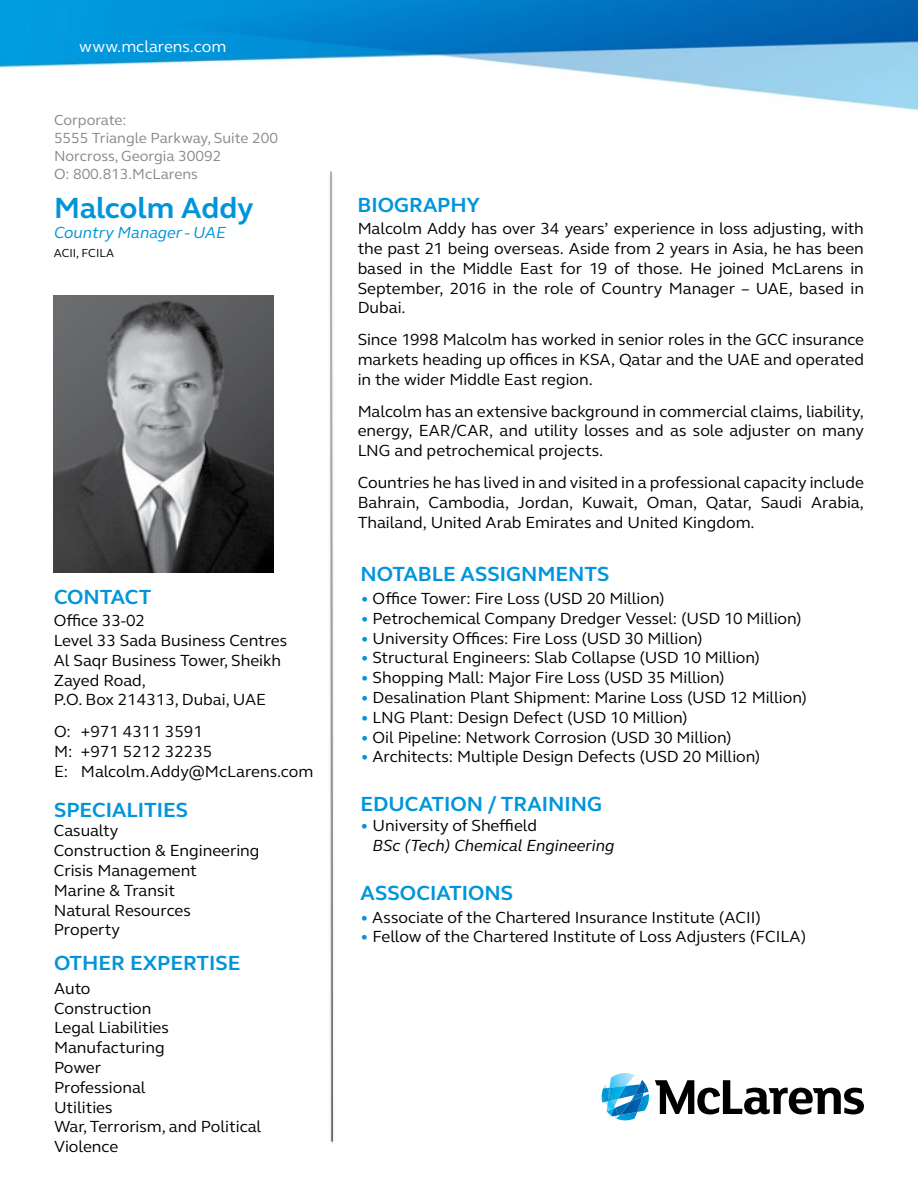
<style>
.page{position:relative;width:918px;height:1188px;background:#fff}
.page>*{position:absolute;margin:0;border:0;box-sizing:border-box;transform-origin:0 0}
.t1{font:700 30px "FS Elliot";color:#0095da}
.t2{font:700 21px "FS Elliot";color:#0095da}
.t3{font:16.5px/19.8px "FS Elliot";color:#000;text-align:justify}
.t4{font:italic 16.5px/19.8px "FS Elliot";color:#000}
.t5{font:italic 16.5px "FS Elliot";color:#0095da}
.t6{font:16.5px "FS Elliot";color:#fff}
.t7{font:15px/18px "FS Elliot";color:#86888a}
.t8{font:12px "FS Elliot";color:#000}
.s1{font-weight:300;color:#0095da}
.s2{color:#0095da}
.s3{font-style:normal;color:#0095da}
.s4{font-style:normal}
</style>
<div class="page">
<img style="left:0;top:0;width:918px;height:111px">
<img style="left:330px;top:171px;width:4px;height:972px">
<svg style="left:602px;top:1073px;width:262px;height:47px"></svg>
<img style="left:54px;top:296px;width:219px;height:277px">
<p class="t6" style="left:79px;top:36px;width:149px">www.mclarens.com</p>
<p class="t7" style="left:54px;top:111px;width:225px">Corporate:<br>5555 Triangle Parkway, Suite 200<br>Norcross, Georgia 30092<br>O: 800.813.McLarens</p>
<h1 class="t1" style="left:54px;top:188px;width:201px">Malcolm Addy</h1>
<p class="t5" style="left:54px;top:222px;width:173px">Country Manager - UAE</p>
<p class="t8" style="left:54px;top:245px;width:62px">ACII, FCILA</p>
<p class="t2" style="left:54px;top:583px;width:99px">CONTACT</p>
<p class="t3" style="left:54px;top:610px;width:235px;text-align:left">Office 33-02<br>Level 33 Sada Business Centres<br>Al Saqr Business Tower, Sheikh<br>Zayed Road,<br>P.O. Box 214313, Dubai, UAE</p>
<p class="t3" style="left:54px;top:721px;width:20px">O:<br>M:<br>E:</p>
<p class="t3" style="left:81px;top:721px;width:234px;text-align:left">+971 4311 3591<br>+971 5212 32235<br>Malcolm.Addy@McLarens.com</p>
<p class="t2" style="left:54px;top:796px;width:136px">SPECIALITIES</p>
<p class="t3" style="left:54px;top:821px;width:207px;text-align:left">Casualty<br>Construction &amp; Engineering<br>Crisis Management<br>Marine &amp; Transit<br>Natural Resources<br>Property</p>
<p class="t2" style="left:54px;top:949px;width:188px">OTHER EXPERTISE</p>
<p class="t3" style="left:54px;top:978px;width:209px;text-align:left">Auto<br>Construction<br>Legal Liabilities<br>Manufacturing<br>Power<br>Professional<br>Utilities<br>War, Terrorism, and Political<br>Violence</p>
<p class="t2" style="left:358px;top:190px;width:124px">BIOGRAPHY</p>
<p class="t3" style="left:358px;top:218px;width:508px">Malcolm Addy has over 34 years’ experience in loss adjusting, with the past 21 being overseas. Aside from 2 years in Asia, he has been based in the Middle East for 19 of those. He joined McLarens in September, 2016 in the role of Country Manager – UAE, based in Dubai.</p>
<p class="t3" style="left:358px;top:329px;width:508px">Since 1998 Malcolm has worked in senior roles in the GCC insurance markets heading up offices in KSA, Qatar and the UAE and operated in the wider Middle East region.</p>
<p class="t3" style="left:358px;top:401px;width:508px">Malcolm has an extensive background in commercial claims, liability, energy, EAR/CAR, and utility losses and as sole adjuster on many LNG and petrochemical projects.</p>
<p class="t3" style="left:358px;top:472px;width:508px">Countries he has lived in and visited in a professional capacity include Bahrain, Cambodia, Jordan, Kuwait, Oman, Qatar, Saudi Arabia, Thailand, United Arab Emirates and United Kingdom.</p>
<p class="t2" style="left:361px;top:560px;width:250px">NOTABLE ASSIGNMENTS</p>
<p class="t3" style="left:361px;top:588px;width:305px"><span class="s1">•</span> Office Tower: Fire Loss (USD 20 Million)</p>
<p class="t3" style="left:361px;top:608px;width:443px"><span class="s2">•</span> Petrochemical Company Dredger Vessel: (USD 10 Million)</p>
<p class="t3" style="left:361px;top:628px;width:343px"><span class="s2">•</span> University Offices: Fire Loss (USD 30 Million)</p>
<p class="t3" style="left:361px;top:647px;width:401px"><span class="s2">•</span> Structural Engineers: Slab Collapse (USD 10 Million)</p>
<p class="t3" style="left:361px;top:667px;width:366px"><span class="s2">•</span> Shopping Mall: Major Fire Loss (USD 35 Million)</p>
<p class="t3" style="left:361px;top:687px;width:448px"><span class="s2">•</span> Desalination Plant Shipment: Marine Loss (USD 12 Million)</p>
<p class="t3" style="left:361px;top:707px;width:329px"><span class="s2">•</span> LNG Plant: Design Defect (USD 10 Million)</p>
<p class="t3" style="left:361px;top:727px;width:373px"><span class="s2">•</span> Oil Pipeline: Network Corrosion (USD 30 Million)</p>
<p class="t3" style="left:361px;top:746px;width:401px"><span class="s2">•</span> Architects: Multiple Design Defects (USD 20 Million)</p>
<p class="t2" style="left:361px;top:790px;width:243px">EDUCATION / TRAINING</p>
<p class="t4" style="left:373px;top:815px;width:244px;text-indent:-12px"><span class="s3">•</span> <span class="s4">University of Sheffield<br></span>BSc (Tech) Chemical Engineering</p>
<p class="t2" style="left:361px;top:879px;width:154px">ASSOCIATIONS</p>
<p class="t3" style="left:361px;top:907px;width:402px"><span class="s2">•</span> Associate of the Chartered Insurance Institute (ACII)</p>
<p class="t3" style="left:361px;top:927px;width:447px"><span class="s2">•</span> Fellow of the Chartered Institute of Loss Adjusters (FCILA)</p>
</div>
